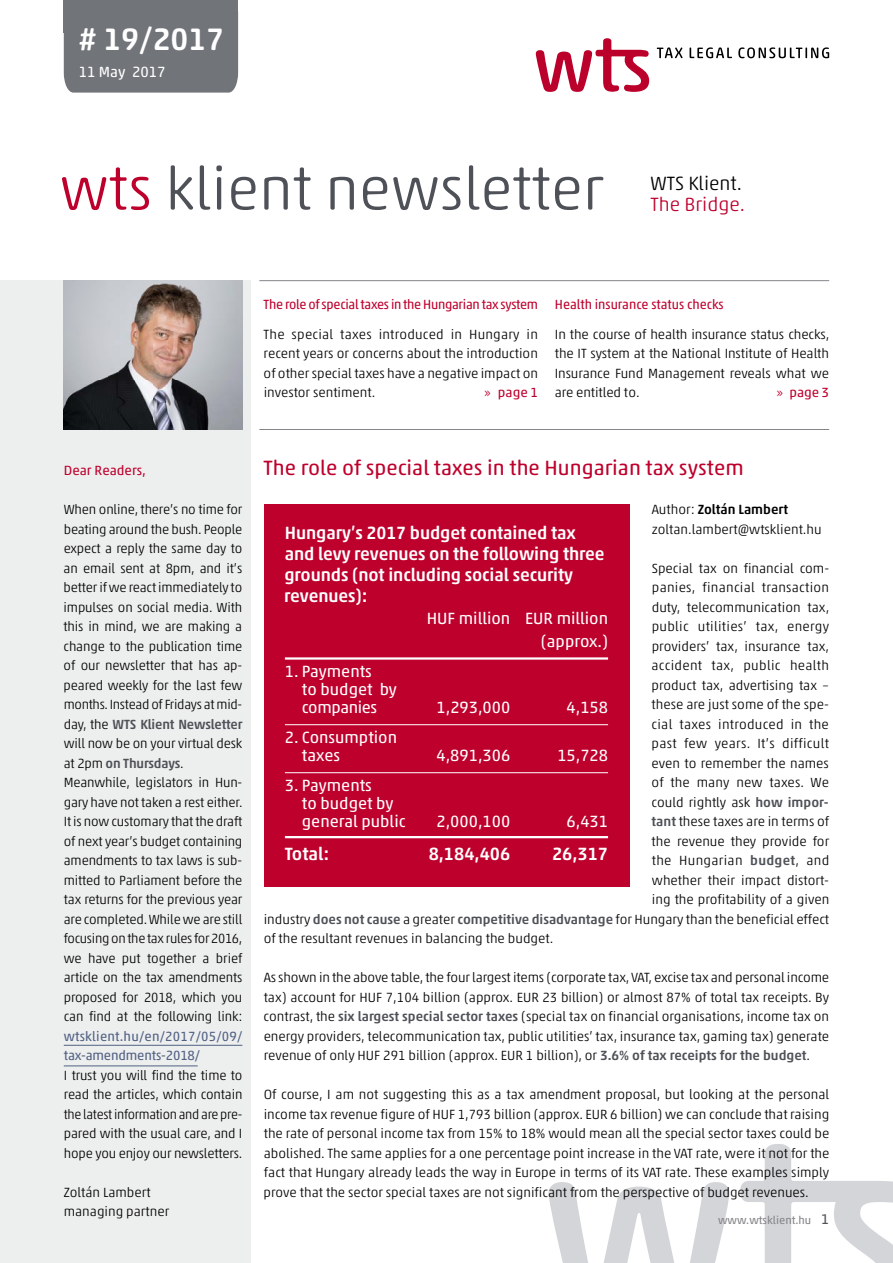
<style>
.page{position:relative;width:893px;height:1263px;background:#fff}
.page>*{position:absolute;margin:0;border:0;box-sizing:border-box;transform-origin:0 0}
.t1{font:300 60px "Akko Rounded Pro";color:#4e5157}
.t2{font:500 31.5px "Akko Rounded Pro";color:#fff}
.t3{font:21px "Akko Rounded Pro";color:#be002d}
.t4{font:300 19.5px "Akko Rounded Pro";color:#000}
.t5{font:300 19.5px "Akko Rounded Pro";color:#be002d}
.t6{font:500 18px/21px "Akko Pro";letter-spacing:-.005em;color:#fff}
.t7{font:16.5px/18px "Akko Pro";color:#fff}
.t8{font:15px "Akko Rounded Pro";color:#fff}
.t9{font:300 13.5px/19.5px "Akko Pro";letter-spacing:-.005em;color:#000;text-align:justify}
.t10{font:300 13.5px "Akko Pro";letter-spacing:.02em;color:#000}
.t11{font:13.5px "Akko Pro";letter-spacing:-.01em;color:#be002d;scale:.95 1}
.t12{font:13.5px/19.5px "Akko Pro";letter-spacing:.015em;color:#516184}
.t13{font:13.5px "Akko Pro";letter-spacing:-.01em;color:#be002d}
.t14{font:11.25px "Akko Pro";color:#838589}
.s1{color:#be002d}
.s2{font-weight:300}
.s3{font-weight:500;color:#4e5157}
.s4{font-weight:500}
.s5{font-size:14.25px;color:#4e5157}
</style>
<div class="page">
<svg style="left:549px;top:1182px;width:180px;height:81px"></svg>
<svg style="left:740px;top:1144px;width:153px;height:119px"></svg>
<div style="left:0;top:281px;width:251px;height:982px;background:#edeeee"></div>
<div style="left:64px;top:0;width:174px;height:32px;background:#717479"></div>
<div style="left:64px;top:32px;width:174px;height:61px;background:#717479"></div>
<svg style="left:657px;top:47px;width:172px;height:11px"></svg>
<svg style="left:536px;top:38px;width:113px;height:54px"></svg>
<hr style="left:259px;top:280px;width:570px;height:1px;background:#838589">
<hr style="left:259px;top:429px;width:570px;height:1px;background:#838589">
<hr style="left:64px;top:1045px;width:178px;height:1px;background:#516184">
<hr style="left:64px;top:1065px;width:134px;height:1px;background:#516184">
<img style="left:64px;top:281px;width:178px;height:148px">
<div style="left:264px;top:504px;width:365px;height:383px;background:#be002d"></div>
<hr style="left:285px;top:724px;width:323px;height:1px;background:#fff">
<hr style="left:285px;top:772px;width:323px;height:1px;background:#fff">
<hr style="left:285px;top:657px;width:323px;height:3px;background:#fff">
<hr style="left:285px;top:836px;width:323px;height:2px;background:#fff">
<h2 class="t2" style="left:79px;top:20px;width:147px"># 19/2017</h2>
<p class="t8" style="left:79px;top:63px;width:89px">11 May 2017</p>
<h1 class="t1" style="left:60px;top:151px;width:545px"><span class="s1">wts</span> klient newsletter</h1>
<h3 class="t4" style="left:651px;top:171px;width:93px">WTS Klient.</h3>
<h3 class="t5" style="left:651px;top:192px;width:96px">The Bridge.</h3>
<p class="t11" style="left:264px;top:296px;width:290px">The role of special taxes in the Hungarian tax system</p>
<p class="t9" style="left:264px;top:324px;width:276px">The special taxes introduced in Hungary in recent years or concerns about the introduction of other special taxes have a negative impact on investor sentiment.</p>
<p class="t13" style="left:484px;top:384px;width:55px"><span class="s2">»</span> page 1</p>
<p class="t11" style="left:555px;top:296px;width:179px">Health insurance status checks</p>
<p class="t9" style="left:555px;top:324px;width:276px">In the course of health insurance status checks, the IT system at the National Institute of Health Insurance Fund Management reveals what we are entitled to.</p>
<p class="t13" style="left:776px;top:384px;width:54px"><span class="s2">»</span> page 3</p>
<p class="t13" style="left:64px;top:462px;width:84px">Dear Readers,</p>
<p class="t9" style="left:64px;top:499px;width:181px;text-align:left">When online, there’s no time for beating around the bush. People expect a reply the same day to an email sent at 8pm, and it’s better if we react immediately to impulses on social media. With this in mind, we are making a change to the publication time of our newsletter that has ap&shy;peared weekly for the last few months. Instead of Fridays at mid&shy;day, the <span class="s3">WTS Klient Newsletter </span>will now be on your virtual desk at 2pm <span class="s3">on Thursdays</span>.<br>Meanwhile, legislators in Hun&shy;gary have not taken a rest either.<br>It is now customary that the draft of next year’s budget containing amendments to tax laws is sub&shy;mitted to Parliament before the tax returns for the previous year are completed. While we are still focusing on the tax rules for 2016, we have put together a brief article on the tax amendments proposed for 2018, which you can find at the following link:</p>
<p class="t12" style="left:64px;top:1026px;width:180px">wtsklient.hu/en/2017/05/09/ tax-amendments-2018/</p>
<p class="t9" style="left:64px;top:1065px;width:180px">I trust you will find the time to read the articles, which contain the latest information and are pre&shy;pared with the usual care, and I hope you enjoy our newsletters.</p>
<p class="t9" style="left:64px;top:1182px;width:107px">Zoltán Lambert managing partner</p>
<h3 class="t3" style="left:264px;top:455px;width:482px">The role of special taxes in the Hungarian tax system</h3>
<p class="t9" style="left:652px;top:499px;width:171px">Author: <span class="s4">Zoltán Lambert </span>zoltan.lambert@wtsklient.hu</p>
<p class="t9" style="left:652px;top:558px;width:179px">Special tax on financial com-</p>
<p class="t10" style="left:652px;top:579px;width:179px">panies, financial transaction</p>
<p class="t9" style="left:652px;top:597px;width:179px">duty, telecommunication tax,</p>
<p class="t10" style="left:652px;top:618px;width:179px">public utilities’ tax, energy</p>
<p class="t9" style="left:652px;top:636px;width:179px">providers’ tax, insurance tax,</p>
<p class="t10" style="left:651px;top:657px;width:179px">accident tax, public health</p>
<p class="t9" style="left:651px;top:675px;width:179px">product tax, advertising tax –</p>
<p class="t9" style="left:652px;top:694px;width:179px">these are just some of the spe-</p>
<p class="t10" style="left:651px;top:716px;width:179px">cial taxes introduced in the</p>
<p class="t10" style="left:652px;top:735px;width:179px">past few years. It’s difficult</p>
<p class="t9" style="left:652px;top:753px;width:179px">even to remember the names</p>
<p class="t9" style="left:651px;top:772px;width:179px">of the many new taxes. We</p>
<p class="t9" style="left:652px;top:792px;width:179px">could rightly ask <span class="s3">how impor-</span></p>
<p class="t9" style="left:652px;top:811px;width:179px"><span class="s3">tant</span> these taxes are in terms of</p>
<p class="t9" style="left:652px;top:831px;width:179px">the revenue they provide for</p>
<p class="t10" style="left:652px;top:852px;width:179px">the Hungarian <span class="s3">budget</span>, and</p>
<p class="t9" style="left:652px;top:870px;width:179px">whether their impact distort-</p>
<p class="t9" style="left:652px;top:889px;width:179px">ing the profitability of a given</p>
<p class="t9" style="left:264px;top:909px;width:567px">industry <span class="s3">does not cause</span> a greater <span class="s3">competitive disadvantage</span> for Hungary than the beneficial effect</p>
<p class="t9" style="left:264px;top:928px;width:291px">of the resultant revenues in balancing the budget.</p>
<p class="t9" style="left:264px;top:967px;width:567px">As shown in the above table, the four largest items (corporate tax, VAT, excise tax and personal income tax) account for HUF 7,104 billion (approx. EUR 23 billion) or almost 87% of total tax receipts. By contrast, the <span class="s3">six largest special sector taxes</span> (special tax on financial organisations, income tax on energy providers, telecommunication tax, public utilities’ tax, insurance tax, gaming tax) generate revenue of only HUF 291 billion (approx. EUR 1 billion), or <span class="s3">3.6% of tax receipts for the budget</span>.</p>
<p class="t9" style="left:264px;top:1084px;width:567px">Of course, I am not suggesting this as a tax amendment proposal, but looking at the personal income tax revenue figure of HUF 1,793 billion (approx. EUR 6 billion) we can conclude that raising the rate of personal income tax from 15% to 18% would mean all the special sector taxes could be abolished. The same applies for a one percentage point increase in the VAT rate, were it not for the fact that Hungary already leads the way in Europe in terms of its VAT rate. These examples simply prove that the sector special taxes are not significant from the perspective of budget revenues.</p>
<p class="t14" style="left:718px;top:1213px;width:113px">www.wtsklient.hu <span class="s5">1</span></p>
<h3 class="t6" style="left:284px;top:522px;width:322px">Hungary’s 2017 budget contained tax and levy revenues on the following three grounds (not including social security revenues):</h3>
<p class="t7" style="left:427px;top:607px;width:183px;line-height:22.5px;text-align:right">HUF million EUR million (approx.)</p>
<p class="t7" style="left:302px;top:662px;width:96px;text-indent:-17px">1. Payments<br>to budget by companies</p>
<p class="t7" style="left:437px;top:698px;width:75px">1,293,000</p>
<p class="t7" style="left:567px;top:698px;width:43px">4,158</p>
<p class="t7" style="left:302px;top:728px;width:97px;text-indent:-17px">2. Consumption taxes</p>
<p class="t7" style="left:437px;top:746px;width:75px">4,891,306</p>
<p class="t7" style="left:557px;top:746px;width:52px">15,728</p>
<p class="t7" style="left:302px;top:776px;width:105px;text-indent:-17px">3. Payments<br>to budget by general public</p>
<p class="t7" style="left:437px;top:812px;width:75px">2,000,100</p>
<p class="t7" style="left:567px;top:812px;width:43px">6,431</p>
<h3 class="t6" style="left:285px;top:843px;width:46px">Total:</h3>
<h3 class="t6" style="left:429px;top:843px;width:83px">8,184,406</h3>
<h3 class="t6" style="left:552px;top:843px;width:58px">26,317</h3>
</div>
